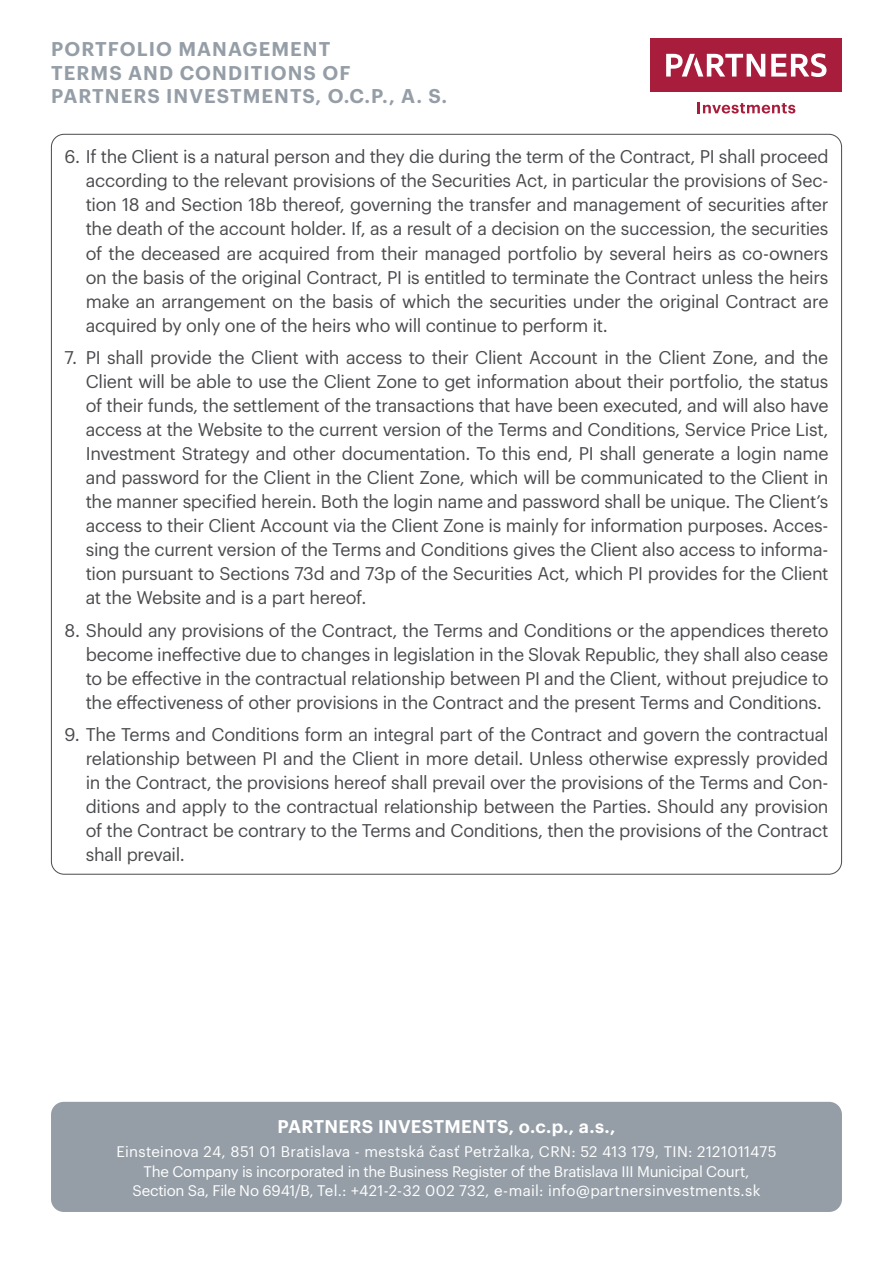
<style>
.page{position:relative;width:893px;height:1263px;background:#fff}
.page>*{position:absolute;margin:0;border:0;box-sizing:border-box;transform-origin:0 0}
.t1{font:600 19.5px/23.4px "Graphik";letter-spacing:.055em;color:#959ea7}
.t2{font:18px/24px "Graphik";letter-spacing:-.02em;color:#4a4b4e;text-align:justify}
.t3{font:600 18px "Graphik";letter-spacing:.01em;color:#fff}
.t4{font:15px/19.5px "Graphik";letter-spacing:.005em;color:#fff;text-align:center}
</style>
<div class="page">
<div style="left:51px;top:1102px;width:791px;height:110px;background:#959ea7;border-radius:13px"></div>
<div style="left:651px;top:38px;width:191px;height:54px;background:#a81d3c"></div>
<svg style="left:771px;top:53px;width:55px;height:24px"></svg>
<svg style="left:666px;top:54px;width:99px;height:23px"></svg>
<svg style="left:698px;top:102px;width:97px;height:11px"></svg>
<p class="t1" style="left:51px;top:36px;width:398px">PORTFOLIO MANAGEMENT<br>TERMS AND CONDITIONS OF<br>PARTNERS INVESTMENTS, O.C.P., A. S.</p>
<p class="t2" style="left:86px;top:143px;width:744px;text-indent:-21px">6. If the Client is a natural person and they die during the term of the Contract, PI shall proceed according to the relevant provisions of the Securities Act, in particular the provisions of Sec&shy;tion 18 and Section 18b thereof, governing the transfer and management of securities after the death of the account holder. If, as a result of a decision on the succession, the securities of the deceased are acquired from their managed portfolio by several heirs as co-owners on the basis of the original Contract, PI is entitled to terminate the Contract unless the heirs make an arrangement on the basis of which the securities under the original Contract are acquired by only one of the heirs who will continue to perform it.</p>
<p class="t2" style="left:86px;top:344px;width:744px;text-indent:-21px">7. PI shall provide the Client with access to their Client Account in the Client Zone, and the Client will be able to use the Client Zone to get information about their portfolio, the status of their funds, the settlement of the transactions that have been executed, and will also have access at the Website to the current version of the Terms and Conditions, Service Price List, Investment Strategy and other documentation. To this end, PI shall generate a login name and password for the Client in the Client Zone, which will be communicated to the Client in the manner specified herein. Both the login name and password shall be unique. The Client’s access to their Client Account via the Client Zone is mainly for information purposes. Acces&shy;sing the current version of the Terms and Conditions gives the Client also access to informa&shy;tion pursuant to Sections 73d and 73p of the Securities Act, which PI provides for the Client at the Website and is a part hereof.</p>
<p class="t2" style="left:86px;top:616px;width:744px;text-indent:-21px">8. Should any provisions of the Contract, the Terms and Conditions or the appendices thereto become ineffective due to changes in legislation in the Slovak Republic, they shall also cease to be effective in the contractual relationship between PI and the Client, without prejudice to the effectiveness of other provisions in the Contract and the present Terms and Conditions.</p>
<p class="t2" style="left:86px;top:721px;width:744px;text-indent:-21px">9. The Terms and Conditions form an integral part of the Contract and govern the contractual relationship between PI and the Client in more detail. Unless otherwise expressly provided in the Contract, the provisions hereof shall prevail over the provisions of the Terms and Con&shy;ditions and apply to the contractual relationship between the Parties. Should any provision of the Contract be contrary to the Terms and Conditions, then the provisions of the Contract shall prevail.</p>
<p class="t3" style="left:278px;top:1113px;width:339px">PARTNERS INVESTMENTS, o.c.p., a.s.,</p>
<p class="t4" style="left:116px;top:1141px;width:662px">Einsteinova 24, 851 01 Bratislava - mestská časť Petržalka, CRN: 52 413 179, TIN: 2121011475<br>The Company is incorporated in the Business Register of the Bratislava III Municipal Court,<br>Section Sa, File No 6941/B, Tel.: +421-2-32 002 732, e-mail: info@partnersinvestments.sk</p>
</div>
